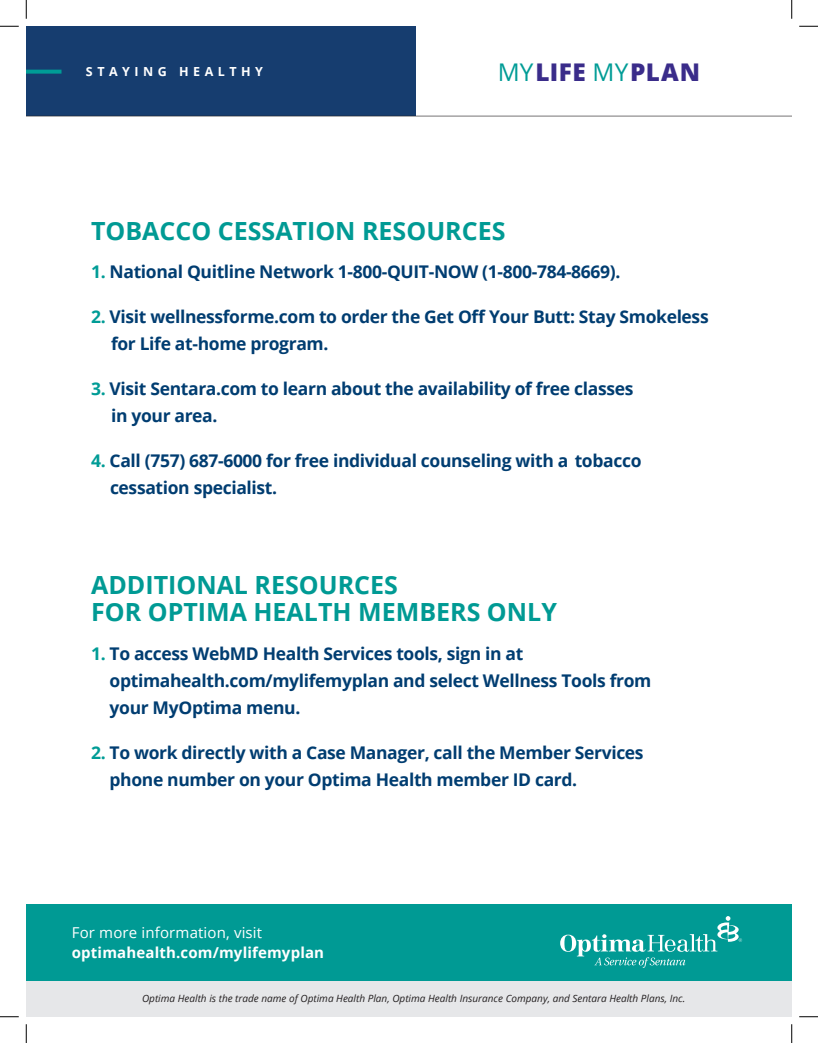
<style>
.page{position:relative;width:818px;height:1043px;background:#fff}
.page>*{position:absolute;margin:0;border:0;box-sizing:border-box;transform-origin:0 0}
.t1{font:700 25px "Open Sans";color:#009a94}
.t2{font:800 24.38px "Open Sans";letter-spacing:.02em;color:#3a2c8a}
.Body_Text_-_Bullets{font:700 17.5px/27.2px "Open Sans";letter-spacing:-.02em;color:#003d71}
.t3{font:700 15px/20px "Open Sans";letter-spacing:.01em;color:#fff}
.t4{font:700 12.5px "Open Sans";letter-spacing:.36em;color:#fff}
.t5{font:italic 10px "Open Sans";color:#231f20}
.s1{font-weight:400;color:#009c96}
.s2{color:#009c96}
.s3{font-weight:400}
</style>
<div class="page">
<div style="left:26px;top:980px;width:765px;height:36px;background:#e6e7e9"></div>
<div style="left:26px;top:904px;width:765px;height:76px;background:#009a94"></div>
<svg style="left:560px;top:916px;width:182px;height:51px"></svg>
<div style="left:26px;top:26px;width:390px;height:89px;background:#163d6f"></div>
<svg style="left:26px;top:70px;width:35px;height:4px"></svg>
<hr style="left:26px;top:115px;width:765px;height:2px;background:#231f20">
<svg style="left:0;top:25px;width:19px;height:2px"></svg>
<svg style="left:799px;top:25px;width:19px;height:2px"></svg>
<svg style="left:0;top:1016px;width:19px;height:1px"></svg>
<svg style="left:799px;top:1016px;width:19px;height:1px"></svg>
<svg style="left:25px;top:0;width:2px;height:19px"></svg>
<svg style="left:25px;top:1024px;width:2px;height:18px"></svg>
<svg style="left:791px;top:0;width:1px;height:19px"></svg>
<svg style="left:791px;top:1024px;width:1px;height:18px"></svg>
<p class="t4" style="left:86px;top:63px;width:178px">STAYING HEALTHY</p>
<p class="t2" style="left:497px;top:54px;width:204px"><span class="s1">MY</span>LIFE <span class="s1">MY</span>PLAN</p>
<p class="t1" style="left:91px;top:213px;width:416px">TOBACCO CESSATION RESOURCES</p>
<p class="Body_Text_-_Bullets" style="left:91px;top:258px;width:531px"><span class="s2">1.</span> National Quitline Network 1-800-QUIT-NOW (1-800-784-8669).</p>
<p class="Body_Text_-_Bullets" style="left:111px;top:302px;width:599px;text-indent:-20px"><span class="s2">2.</span> Visit wellnessforme.com to order the Get Off Your Butt: Stay Smokeless for Life at-home program.</p>
<p class="Body_Text_-_Bullets" style="left:111px;top:374px;width:524px;text-indent:-20px"><span class="s2">3.</span> Visit Sentara.com to learn about the availability of free classes in your area.</p>
<p class="Body_Text_-_Bullets" style="left:110px;top:446px;width:533px;text-indent:-19px"><span class="s2">4.</span> Call (757) 687-6000 for free individual counseling with a tobacco cessation specialist.</p>
<p class="t1" style="left:91px;top:567px;width:308px">ADDITIONAL RESOURCES</p>
<p class="t1" style="left:91px;top:594px;width:467px">FOR OPTIMA HEALTH MEMBERS ONLY</p>
<p class="Body_Text_-_Bullets" style="left:110px;top:639px;width:543px;text-indent:-18px"><span class="s2">1.</span> To access WebMD Health Services tools, sign in at optimahealth.com/mylifemyplan and select Wellness Tools from your MyOptima menu.</p>
<p class="Body_Text_-_Bullets" style="left:110px;top:738px;width:535px;text-indent:-18px"><span class="s2">2.</span> To work directly with a Case Manager, call the Member Services phone number on your Optima Health member ID card.</p>
<p class="t3" style="left:72px;top:922px;width:254px"><span class="s3">For more information, visit </span>optimahealth.com/mylifemyplan</p>
<p class="t5" style="left:142px;top:991px;width:544px">Optima Health is the trade name of Optima Health Plan, Optima Health Insurance Company, and Sentara Health Plans, Inc.</p>
</div>
